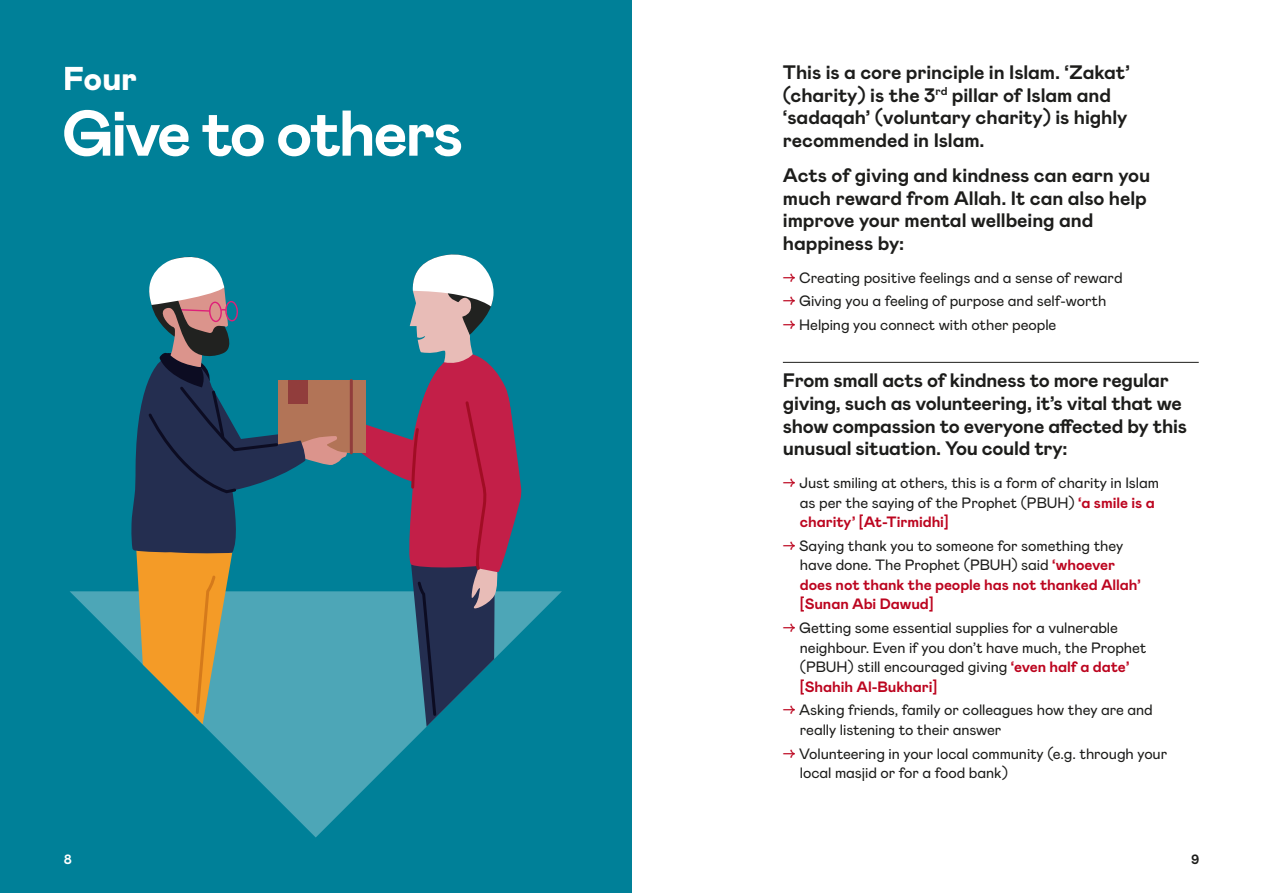
<style>
.page{position:relative;width:1263px;height:893px;background:#fff}
.page>*{position:absolute;margin:0;border:0;box-sizing:border-box;transform-origin:0 0}
.t1{font:700 64.5px "Mabry Pro";letter-spacing:-.04em;color:#fff}
.t2{font:900 33px "Mabry Pro";color:#fff}
.t3{font:700 19.5px/22.5px "Mabry Pro";letter-spacing:-.01em;color:#1d1d1b}
.t4{font:15px/19.5px "Mabry Pro";letter-spacing:-.005em;color:#1d1d1b}
.t5{font:700 13.5px "Mabry Pro";color:#fff}
.t6{font:700 13.5px "Mabry Pro";color:#1d1d1b}
.s1{color:#bc051f}
.s2{font-weight:700;color:#bc051f}
</style>
<div class="page">
<div style="left:0;top:0;width:631px;height:893px;background:#008098"></div>
<svg style="left:70px;top:591px;width:492px;height:246px"></svg>
<div style="left:278px;top:380px;width:88px;height:73px;background:#b27457"></div>
<hr style="left:350px;top:380px;width:3px;height:73px;background:#913d3c">
<svg style="left:131px;top:256px;width:217px;height:468px"></svg>
<svg style="left:354px;top:254px;width:168px;height:473px"></svg>
<hr style="left:783px;top:362px;width:416px;height:1px;background:#1d1d1b">
<h2 class="t2" style="left:64px;top:55px;width:75px">Four</h2>
<h1 class="t1" style="left:62px;top:87px;width:403px">Give to others</h1>
<h3 class="t3" style="left:783px;top:60px;width:349px">This is a core principle in Islam. ‘Zakat’ (charity) is the 3<sup>rd</sup> pillar of Islam and ‘sadaqah’ (voluntary charity) is highly recommended in Islam.</h3>
<h3 class="t3" style="left:783px;top:163px;width:369px">Acts of giving and kindness can earn you much reward from Allah. It can also help improve your mental wellbeing and happiness by:</h3>
<p class="t4" style="left:783px;top:267px;width:341px"><span class="s1">→</span> Creating positive feelings and a sense of reward</p>
<p class="t4" style="left:783px;top:291px;width:325px"><span class="s1">→</span> Giving you a feeling of purpose and self-worth</p>
<p class="t4" style="left:783px;top:314px;width:275px"><span class="s1">→</span> Helping you connect with other people</p>
<h3 class="t3" style="left:783px;top:369px;width:406px">From small acts of kindness to more regular giving, such as volunteering, it’s vital that we show compassion to everyone affected by this unusual situation. You could try:</h3>
<p class="t4" style="left:800px;top:472px;width:361px;text-indent:-17px"><span class="s1">→</span> Just smiling at others, this is a form of charity in Islam as per the saying of the Prophet (PBUH) <span class="s2">‘a smile is a charity’ [At-Tirmidhi]</span></p>
<p class="t4" style="left:800px;top:535px;width:342px;text-indent:-17px"><span class="s1">→</span> Saying thank you to someone for something they have done. The Prophet (PBUH) said <span class="s2">‘whoever does not thank the people has not thanked Allah’ [Sunan Abi Dawud]</span></p>
<p class="t4" style="left:800px;top:617px;width:348px;text-indent:-17px"><span class="s1">→</span> Getting some essential supplies for a vulnerable neighbour. Even if you don’t have much, the Prophet (PBUH) still encouraged giving <span class="s2">‘even half a date’ [Shahih Al-Bukhari]</span></p>
<p class="t4" style="left:800px;top:700px;width:354px;text-indent:-17px"><span class="s1">→</span> Asking friends, family or colleagues how they are and really listening to their answer</p>
<p class="t4" style="left:800px;top:743px;width:369px;text-indent:-17px"><span class="s1">→</span> Volunteering in your local community (e.g. through your local masjid or for a food bank)</p>
<p class="t5" style="left:64px;top:850px;width:10px">8</p>
<p class="t6" style="left:1191px;top:850px;width:10px">9</p>
</div>
